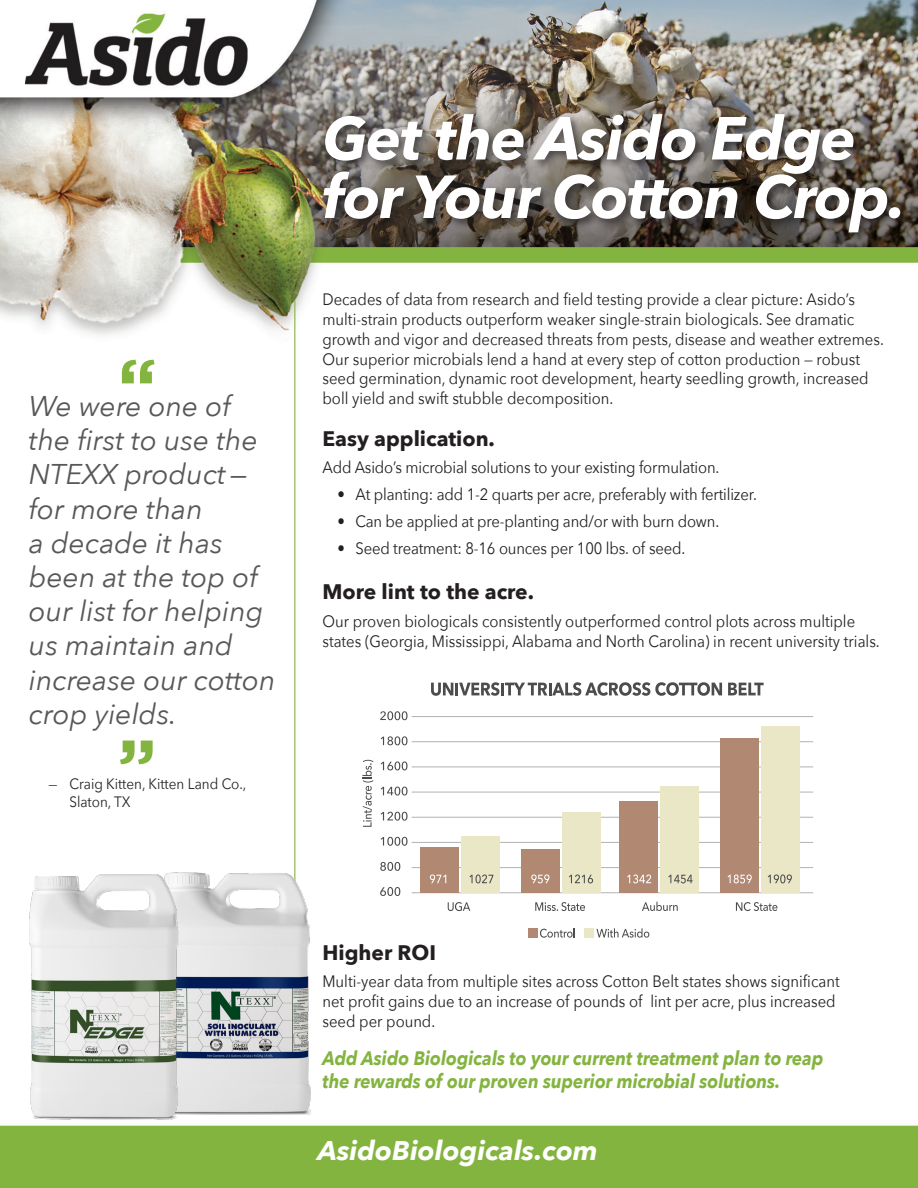
<style>
.page{position:relative;width:918px;height:1188px;background:#fff}
.page>*{position:absolute;margin:0;border:0;box-sizing:border-box;transform-origin:0 0}
.t1{font:700 73.5px "Gotham";color:#84b440}
.t2{font:italic 700 60px "Avenir Next";letter-spacing:-.02em;color:#fff}
.t3{font:italic 28.5px/34.2px "Avenir Next";color:#57585a}
.t4{font:italic 700 27px "Avenir Next";color:#fff}
.t5{font:700 21px "Avenir Next";color:#231f20}
.t6{font:italic 700 19.5px "Avenir Next";color:#84b440;scale:.89 1}
.t7{font:16.5px/19.8px "Avenir Next";color:#231f20;scale:.9 1}
.t8{font:15px "Avenir Next";color:#231f20}
.t9{font:15px "Avenir Next";color:#231f20;scale:.9 1}
</style>
<div class="page">
<img style="left:0;top:0;width:918px;height:1188px">
<div style="left:320px;top:110px;width:592px;height:135px;background:#231f20;opacity:.75"></div>
<hr style="left:294px;top:300px;width:1px;height:769px;background:#84b440">
<svg style="left:362px;top:760px;width:11px;height:67px"></svg>
<hr style="left:412px;top:892px;width:401px;height:1px;background:#b3b3b3">
<hr style="left:412px;top:867px;width:401px;height:1px;background:#b3b3b3">
<hr style="left:412px;top:842px;width:401px;height:1px;background:#b3b3b3">
<hr style="left:412px;top:817px;width:401px;height:1px;background:#b3b3b3">
<hr style="left:412px;top:792px;width:401px;height:1px;background:#b3b3b3">
<hr style="left:412px;top:766px;width:401px;height:1px;background:#b3b3b3">
<hr style="left:412px;top:741px;width:401px;height:1px;background:#b3b3b3">
<hr style="left:412px;top:716px;width:401px;height:1px;background:#b3b3b3">
<div style="left:421px;top:847px;width:38px;height:46px;background:#b18973"></div>
<div style="left:462px;top:837px;width:38px;height:56px;background:#eae7c7"></div>
<div style="left:521px;top:849px;width:38px;height:44px;background:#b18973"></div>
<div style="left:562px;top:812px;width:38px;height:81px;background:#eae7c7"></div>
<div style="left:620px;top:801px;width:38px;height:92px;background:#b18973"></div>
<div style="left:661px;top:786px;width:38px;height:107px;background:#eae7c7"></div>
<div style="left:720px;top:738px;width:38px;height:155px;background:#b18973"></div>
<div style="left:761px;top:726px;width:38px;height:167px;background:#eae7c7"></div>
<svg style="left:380px;top:711px;width:28px;height:9px"></svg>
<svg style="left:381px;top:736px;width:27px;height:9px"></svg>
<svg style="left:381px;top:761px;width:27px;height:9px"></svg>
<svg style="left:381px;top:787px;width:27px;height:9px"></svg>
<svg style="left:381px;top:812px;width:27px;height:9px"></svg>
<svg style="left:381px;top:837px;width:27px;height:9px"></svg>
<svg style="left:380px;top:862px;width:20px;height:9px"></svg>
<svg style="left:380px;top:887px;width:20px;height:9px"></svg>
<svg style="left:448px;top:902px;width:22px;height:9px"></svg>
<svg style="left:535px;top:902px;width:50px;height:9px"></svg>
<svg style="left:642px;top:902px;width:36px;height:9px"></svg>
<svg style="left:736px;top:902px;width:41px;height:9px"></svg>
<svg style="left:540px;top:928px;width:35px;height:10px"></svg>
<svg style="left:596px;top:928px;width:53px;height:10px"></svg>
<svg style="left:469px;top:874px;width:24px;height:9px"></svg>
<svg style="left:569px;top:874px;width:24px;height:9px"></svg>
<svg style="left:668px;top:875px;width:25px;height:8px"></svg>
<svg style="left:768px;top:874px;width:24px;height:9px"></svg>
<div style="left:528px;top:929px;width:9px;height:9px;background:#b18973"></div>
<div style="left:584px;top:929px;width:9px;height:9px;background:#eae7c7"></div>
<svg style="left:431px;top:682px;width:291px;height:14px"></svg>
<svg style="left:728px;top:683px;width:36px;height:12px"></svg>
<svg style="left:430px;top:874px;width:16px;height:9px"></svg>
<svg style="left:531px;top:874px;width:18px;height:9px"></svg>
<svg style="left:627px;top:874px;width:24px;height:9px"></svg>
<svg style="left:728px;top:874px;width:24px;height:9px"></svg>
<img style="left:121px;top:854px;width:229px;height:261px">
<img style="left:30px;top:875px;width:149px;height:244px">
<p class="t1" style="left:118px;top:337px;width:41px">‘‘</p>
<p class="t3" style="left:29px;top:388px;width:230px">We were one of the first to use the<br>NTEXX product —</p>
<p class="t3" style="left:29px;top:490px;width:176px">for more than</p>
<p class="t3" style="left:29px;top:524px;width:236px">a decade it has been at the top of our list for helping us maintain and</p>
<p class="t3" style="left:29px;top:661px;width:248px">increase our cotton crop yields.</p>
<p class="t1" style="left:118px;top:717px;width:41px">’’</p>
<p class="t8" style="left:48px;top:772px;width:199px">— Craig Kitten, Kitten Land Co.,</p>
<p class="t9" style="left:69px;top:790px;width:69px">Slaton, TX</p>
<p class="t2" style="left:323px;top:87px;width:535px">Get the Asido Edge</p>
<p class="t2" style="left:323px;top:145px;width:585px">for Your Cotton Crop.</p>
<p class="t7" style="left:323px;top:289px;width:625px">Decades of data from research and field testing provide a clear picture: Asido’s multi-strain products outperform weaker single-strain biologicals. See dramatic growth and vigor and decreased threats from pests, disease and weather extremes.<br>Our superior microbials lend a hand at every step of cotton production — robust seed germination, dynamic root development, hearty seedling growth, increased boll yield and swift stubble decomposition.</p>
<p class="t5" style="left:323px;top:421px;width:174px">Easy application.</p>
<p class="t7" style="left:323px;top:457px;width:443px">Add Asido’s microbial solutions to your existing formulation.</p>
<p class="t7" style="left:338px;top:484px;width:468px">• At planting: add 1-2 quarts per acre, preferably with fertilizer.</p>
<p class="t7" style="left:338px;top:511px;width:426px">• Can be applied at pre-planting and/or with burn down.</p>
<p class="t7" style="left:338px;top:538px;width:388px">• Seed treatment: 8-16 ounces per 100 lbs. of seed.</p>
<p class="t5" style="left:323px;top:574px;width:213px">More lint to the acre.</p>
<p class="t7" style="left:323px;top:610px;width:621px">Our proven biologicals consistently outperformed control plots across multiple states (Georgia, Mississippi, Alabama and North Carolina) in recent university trials.</p>
<p class="t5" style="left:323px;top:935px;width:115px">Higher ROI</p>
<p class="t7" style="left:323px;top:971px;width:576px">Multi-year data from multiple sites across Cotton Belt states shows significant</p>
<p class="t7" style="left:323px;top:991px;width:572px">net profit gains due to an increase of pounds of lint per acre, plus increased</p>
<p class="t7" style="left:323px;top:1011px;width:127px">seed per pound.</p>
<p class="t6" style="left:323px;top:1041px;width:564px">Add Asido Biologicals to your current treatment plan to reap</p>
<p class="t6" style="left:323px;top:1064px;width:516px">the rewards of our proven superior microbial solutions.</p>
<p class="t4" style="left:318px;top:1127px;width:282px">AsidoBiologicals.com</p>
</div>
